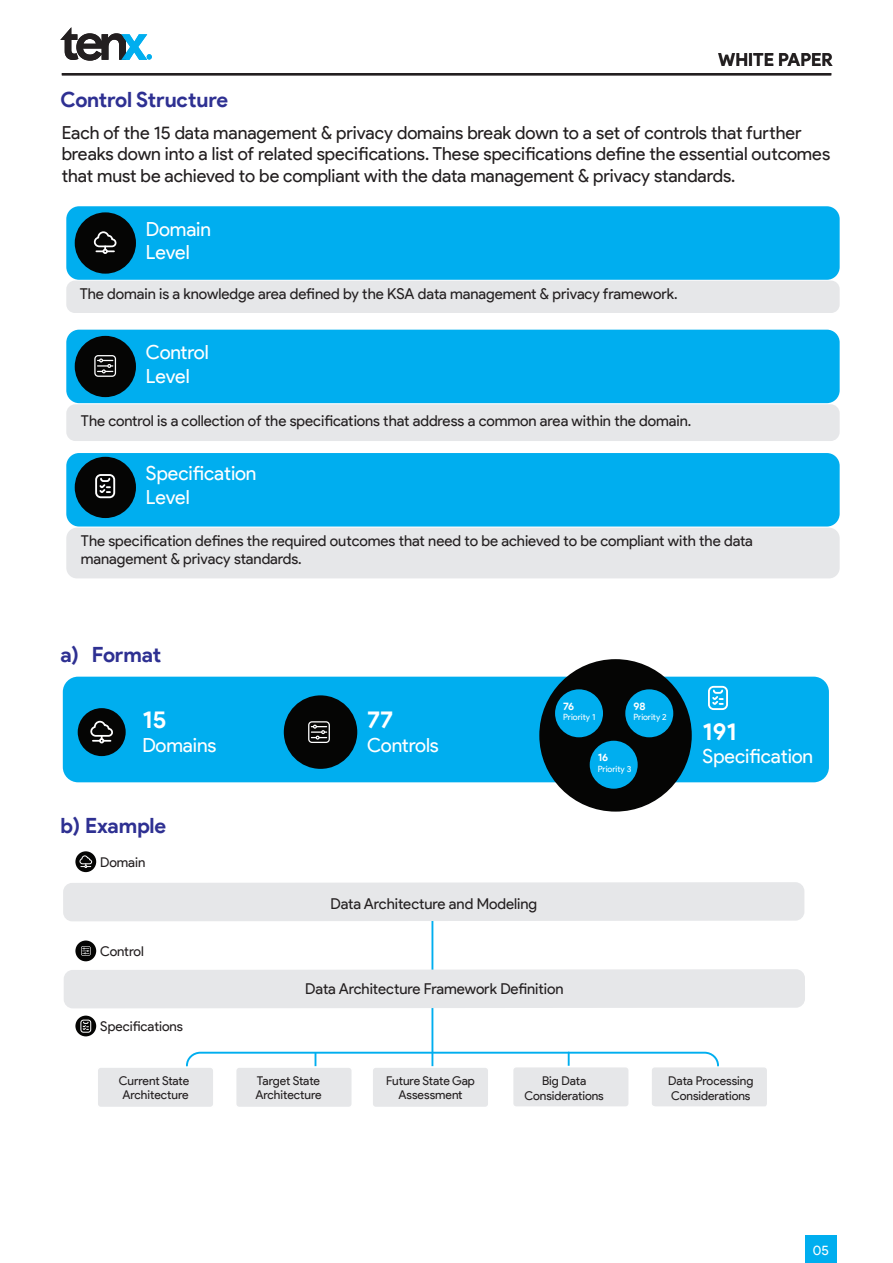
<style>
.page{position:relative;width:893px;height:1263px;background:#fff}
.page>*{position:absolute;margin:0;border:0;box-sizing:border-box;transform-origin:0 0}
.t1{font:700 24px "Product Sans";color:#fff}
.t2{font:700 21px "Product Sans";letter-spacing:-.005em;color:#2e3092}
.t3{font:19.5px/23.4px "Product Sans";letter-spacing:-.005em;color:#fff}
.t4{font:18px/21.6px "Product Sans";letter-spacing:-.005em;color:#231f20}
.t5{font:700 18px "Product Sans";color:#231f20}
.t6{font:15px/18px "Product Sans";color:#231f20}
.t7{font:13.5px "Product Sans";letter-spacing:-.005em;color:#231f20}
.t8{font:13.5px "Product Sans";color:#fff}
.t9{font:12.15px/14.5px "Product Sans";letter-spacing:-.005em;color:#231f20}
.t10{font:700 10.65px "Product Sans";color:#fff}
.t11{font:8.7px "Product Sans";color:#fff}
</style>
<div class="page">
<hr style="left:431px;top:902px;width:2px;height:169px;background:#00aeef">
<div style="left:63px;top:882px;width:741px;height:39px;background:#e6e7e9"></div>
<div style="left:64px;top:969px;width:741px;height:39px;background:#e6e7e9"></div>
<div style="left:75px;top:940px;width:21px;height:21px;background:#050504;border-radius:50%"></div>
<svg style="left:75px;top:1015px;width:21px;height:21px"></svg>
<hr style="left:62px;top:73px;width:769px;height:2px;background:#231f20">
<svg style="left:60px;top:27px;width:92px;height:34px"></svg>
<div style="left:66px;top:206px;width:774px;height:74px;background:#00aeef;border-radius:13px"></div>
<div style="left:66px;top:281px;width:774px;height:32px;background:#e6e7e9;border-radius:8px"></div>
<div style="left:75px;top:212px;width:61px;height:62px;background:#050504;border-radius:50%"></div>
<svg style="left:94px;top:231px;width:23px;height:23px"></svg>
<div style="left:66px;top:330px;width:774px;height:73px;background:#00aeef;border-radius:13px"></div>
<div style="left:66px;top:404px;width:774px;height:37px;background:#e6e7e9;border-radius:9px"></div>
<div style="left:75px;top:336px;width:61px;height:61px;background:#050504;border-radius:50%"></div>
<svg style="left:94px;top:355px;width:22px;height:22px"></svg>
<div style="left:66px;top:453px;width:774px;height:73px;background:#00aeef;border-radius:13px"></div>
<div style="left:66px;top:528px;width:774px;height:50px;background:#e6e7e9;border-radius:11px"></div>
<div style="left:75px;top:457px;width:61px;height:61px;background:#050504;border-radius:50%"></div>
<div style="left:95px;top:474px;width:20px;height:24px;border:2px solid #fff;border-radius:5px"></div>
<svg style="left:98px;top:477px;width:13px;height:16px"></svg>
<div style="left:63px;top:677px;width:766px;height:105px;background:#00aeef;border-radius:15px"></div>
<div style="left:78px;top:708px;width:48px;height:48px;background:#050504;border-radius:50%"></div>
<div style="left:284px;top:695px;width:73px;height:74px;background:#050504;border-radius:50%"></div>
<svg style="left:90px;top:720px;width:23px;height:23px"></svg>
<svg style="left:308px;top:721px;width:22px;height:22px"></svg>
<div style="left:539px;top:659px;width:153px;height:152px;background:#050504;border-radius:50%"></div>
<div style="left:708px;top:686px;width:20px;height:24px;border:2px solid #fff;border-radius:5px"></div>
<svg style="left:710px;top:689px;width:14px;height:18px"></svg>
<div style="left:555px;top:689px;width:48px;height:48px;background:#00aeef;border-radius:50%"></div>
<div style="left:625px;top:689px;width:48px;height:48px;background:#00aeef;border-radius:50%"></div>
<div style="left:590px;top:741px;width:48px;height:48px;background:#00aeef;border-radius:50%"></div>
<div style="left:80px;top:1019px;width:11px;height:14px;border:1px solid #fff;border-radius:3px"></div>
<svg style="left:82px;top:1021px;width:7px;height:10px"></svg>
<div style="left:75px;top:851px;width:21px;height:21px;background:#050504;border-radius:50%"></div>
<svg style="left:79px;top:855px;width:14px;height:13px"></svg>
<svg style="left:81px;top:946px;width:10px;height:10px"></svg>
<div style="left:97px;top:1067px;width:117px;height:40px;background:#e6e7e9;border-radius:4px"></div>
<div style="left:96px;top:1066px;width:119px;height:42px;border:2px solid #fff;border-radius:4px"></div>
<svg style="left:185px;top:1051px;width:582px;height:57px"></svg>
<div style="left:805px;top:1236px;width:32px;height:27px;background:#00aeef"></div>
<h2 class="t2" style="left:60px;top:86px;width:169px">Control Structure</h2>
<p class="t5" style="left:718px;top:48px;width:116px">WHITE PAPER</p>
<p class="t4" style="left:62px;top:122px;width:770px">Each of the 15 data management &amp; privacy domains break down to a set of controls that further breaks down into a list of related specifications. These specifications define the essential outcomes that must be achieved to be compliant with the data management &amp; privacy standards.</p>
<h3 class="t3" style="left:146px;top:218px;width:67px">Domain<br>Level</h3>
<p class="t6" style="left:80px;top:285px;width:599px">The domain is a knowledge area defined by the KSA data management &amp; privacy framework.</p>
<h3 class="t3" style="left:146px;top:341px;width:64px">Control<br>Level</h3>
<p class="t6" style="left:81px;top:412px;width:612px">The control is a collection of the specifications that address a common area within the domain.</p>
<h3 class="t3" style="left:146px;top:462px;width:112px">Specification<br>Level</h3>
<p class="t6" style="left:81px;top:532px;width:674px">The specification defines the required outcomes that need to be achieved to be compliant with the data management &amp; privacy standards.</p>
<h2 class="t2" style="left:60px;top:641px;width:102px">a) Format</h2>
<h1 class="t1" style="left:142px;top:705px;width:26px">15</h1>
<h3 class="t3" style="left:142px;top:733px;width:76px">Domains</h3>
<h2 class="t2" style="left:60px;top:813px;width:107px">b) Example</h2>
<p class="t7" style="left:100px;top:855px;width:47px">Domain</p>
<p class="t7" style="left:100px;top:944px;width:45px">Control</p>
<p class="t7" style="left:100px;top:1019px;width:84px">Specifications</p>
<h1 class="t1" style="left:367px;top:705px;width:28px">77</h1>
<h3 class="t3" style="left:367px;top:733px;width:73px">Controls</h3>
<p class="t10" style="left:563px;top:700px;width:13px">76</p>
<p class="t11" style="left:563px;top:712px;width:34px">Priority 1</p>
<p class="t10" style="left:633px;top:700px;width:14px">98</p>
<p class="t11" style="left:633px;top:712px;width:35px">Priority 2</p>
<p class="t10" style="left:598px;top:751px;width:12px">16</p>
<p class="t11" style="left:598px;top:764px;width:35px">Priority 3</p>
<h1 class="t1" style="left:703px;top:716px;width:35px">191</h1>
<h3 class="t3" style="left:703px;top:745px;width:112px">Specification</h3>
<p class="t6" style="left:330px;top:895px;width:208px">Data Architecture and Modeling</p>
<p class="t6" style="left:305px;top:980px;width:260px">Data Architecture Framework Definition</p>
<p class="t9" style="left:255px;top:1073px;width:68px">Target State<br>Architecture</p>
<p class="t9" style="left:386px;top:1073px;width:90px;text-align:center">Future State Gap<br>Assessment</p>
<p class="t9" style="left:119px;top:1073px;width:72px">Current State<br>Architecture</p>
<p class="t9" style="left:525px;top:1074px;width:81px;text-align:center">Big Data<br>Considerations</p>
<p class="t9" style="left:668px;top:1074px;width:87px">Data Processing<br>Considerations</p>
<p class="t8" style="left:813px;top:1242px;width:18px">05</p>
</div>
